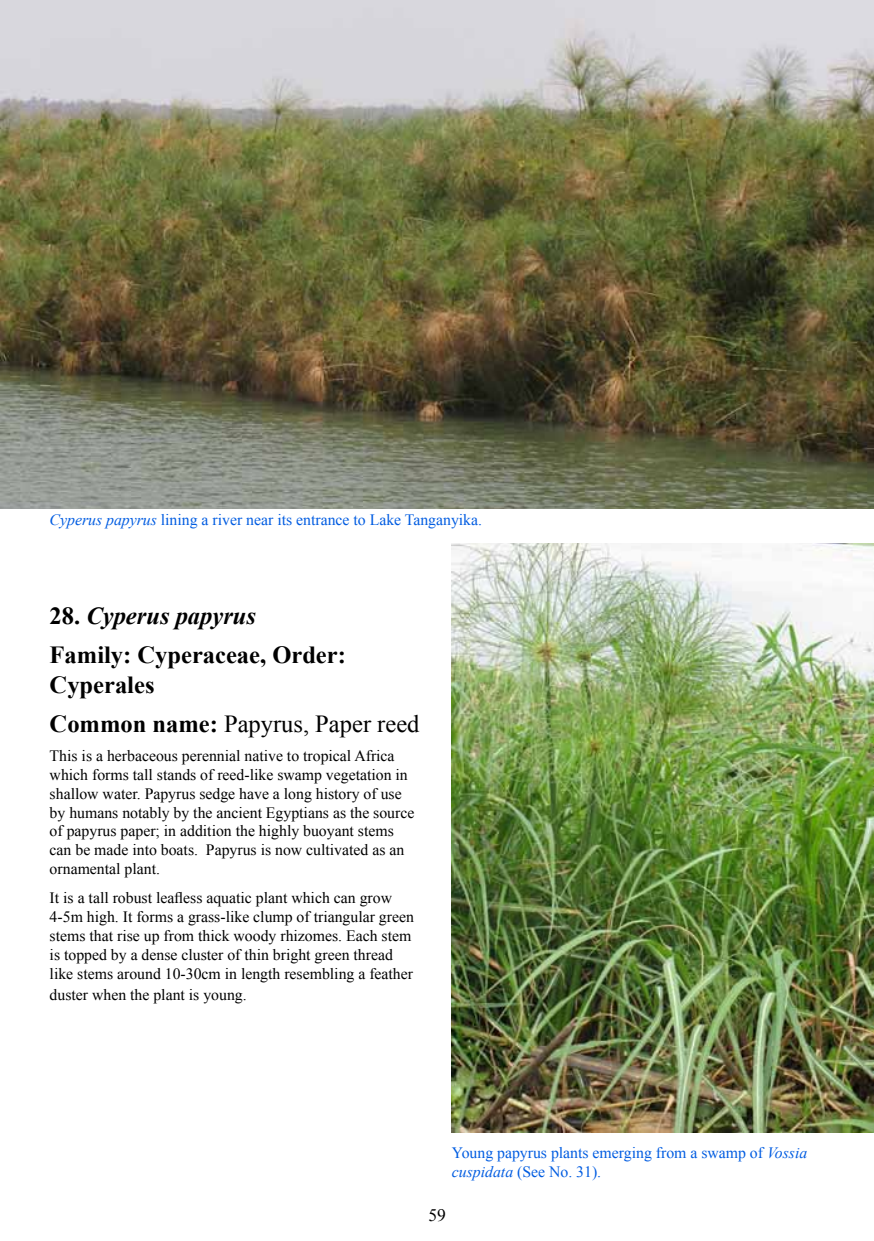
<style>
.page{position:relative;width:874px;height:1241px;background:#fff}
.page>*{position:absolute;margin:0;border:0;box-sizing:border-box;transform-origin:0 0}
.t1{font:700 24.5px/39.4px "Times New Roman";color:#000}
.t2{font:17.5px "Times New Roman";color:#000}
.t3{font:15.75px/18.9px "Times New Roman";color:#000}
.t4{font:15.75px/18.9px "Times New Roman";color:#005ce1}
.s1{font-style:italic}
.s2{font-weight:400}
</style>
<div class="page">
<img style="left:0;top:0;width:873px;height:508px">
<img style="left:451px;top:543px;width:422px;height:588px">
<p class="t4" style="left:50px;top:510px;width:434px"><span class="s1">Cyperus papyrus</span> lining a river near its entrance to Lake Tanganyika.</p>
<h1 class="t1" style="left:50px;top:595px;width:297px">28. <span class="s1">Cyperus papyrus<br></span>Family: Cyperaceae, Order:</h1>
<h1 class="t1" style="left:50px;top:664px;width:371px">Cyperales<br>Common name: <span class="s2">Papyrus, Paper reed</span></h1>
<p class="t3" style="left:50px;top:745px;width:366px">This is a herbaceous perennial native to tropical Africa which forms tall stands of reed-like swamp vegetation in shallow water. Papyrus sedge have a long history of use by humans notably by the ancient Egyptians as the source of papyrus paper; in addition the highly buoyant stems can be made into boats. Papyrus is now cultivated as an ornamental plant.</p>
<p class="t3" style="left:50px;top:888px;width:365px">It is a tall robust leafless aquatic plant which can grow 4-5m high. It forms a grass-like clump of triangular green stems that rise up from thick woody rhizomes. Each stem is topped by a dense cluster of thin bright green thread like stems around 10-30cm in length resembling a feather</p>
<p class="t3" style="left:50px;top:984px;width:198px">duster when the plant is young.</p>
<p class="t4" style="left:451px;top:1142px;width:357px">Young papyrus plants emerging from a swamp of <span class="s1">Vossia cuspidata</span> (See No. 31).</p>
<p class="t2" style="left:428px;top:1202px;width:19px">59</p>
</div>
